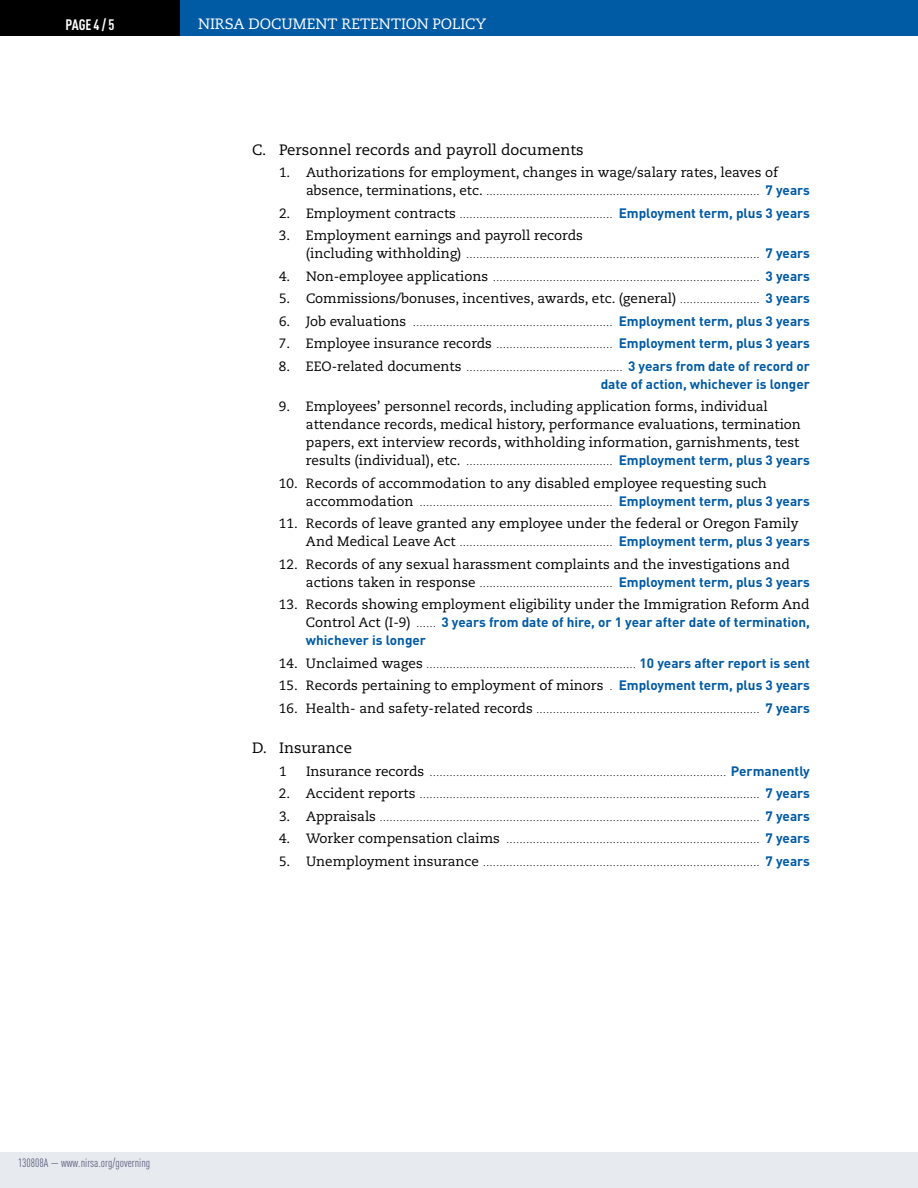
<style>
.page{position:relative;width:918px;height:1188px;background:#fff}
.page>*{position:absolute;margin:0;border:0;box-sizing:border-box;transform-origin:0 0}
.t1{font:15px "Caecilia";color:#000}
.t2{font:15px "Caecilia";color:#fff}
.t3{font:700 15px "DIN Cond";color:#fff}
.t4{font:13.5px/18px "Caecilia";color:#000}
.t5{font:700 13.5px/18px "DIN";color:#005aa4}
.t6{font:300 12px "Caecilia";color:#000}
.t7{font:12px "DIN Cond";color:#616480}
.s1{font-weight:400;font-size:13.5px}
.s2{font-family:"DIN";font-weight:700;font-size:13.5px;color:#005aa4}
.s3{font-weight:300;font-size:12px}
.s4{font-family:"DIN";font-weight:700;color:#005aa4}
.s5{font-family:"Caecilia";font-weight:400;color:#000}
.s6{font-family:"Caecilia";font-weight:300;font-size:12px;color:#000}
</style>
<div class="page">
<div style="left:0;top:0;width:918px;height:36px;background:#005aa4"></div>
<div style="left:0;top:0;width:180px;height:36px;background:#000"></div>
<div style="left:0;top:1152px;width:918px;height:36px;background:#e7eaef"></div>
<p class="t3" style="left:66px;top:16px;width:50px">Page 4 / 5</p>
<p class="t2" style="left:198px;top:15px;width:290px">NIRSA Document Retention Policy</p>
<p class="t1" style="left:252px;top:141px;width:333px">C. Personnel records and payroll documents</p>
<p class="t4" style="left:279px;top:164px;width:501px">1. Authorizations for employment, changes in wage/salary rates, leaves of</p>
<p class="t6" style="left:306px;top:185px;width:505px"><span class="s1">absence, terminations, etc.</span> .................................................................................. <span class="s2">7 years</span></p>
<p class="t6" style="left:279px;top:207px;width:532px"><span class="s1">2. Employment contracts</span> .............................................. <span class="s2">Employment term, plus 3 years</span></p>
<p class="t4" style="left:279px;top:227px;width:305px">3. Employment earnings and payroll records</p>
<p class="t6" style="left:306px;top:248px;width:506px"><span class="s1">(including withholding)</span> ........................................................................................ <span class="s2">7 years</span></p>
<p class="t6" style="left:279px;top:270px;width:532px"><span class="s1">4. Non-employee applications</span> ................................................................................ <span class="s2">3 years</span></p>
<p class="t4" style="left:279px;top:290px;width:532px">5. Commissions/bonuses, incentives, awards, etc. (general) <span class="s3">........................</span> <span class="s4">3 years</span></p>
<p class="t6" style="left:279px;top:315px;width:532px"><span class="s1">6. Job evaluations</span> ............................................................ <span class="s2">Employment term, plus 3 years</span></p>
<p class="t6" style="left:279px;top:338px;width:533px"><span class="s1">7. Employee insurance records</span> ................................... <span class="s2">Employment term, plus 3 years</span></p>
<p class="t6" style="left:279px;top:360px;width:533px"><span class="s1">8. EEO-related documents</span> ............................................... <span class="s2">3 years from date of record or</span></p>
<p class="t5" style="left:601px;top:374px;width:211px">date of action, whichever is longer</p>
<p class="t4" style="left:306px;top:398px;width:496px;text-indent:-27px">9. Employees’ personnel records, including application forms, individual attendance records, medical history, performance evaluations, termination papers, ext interview records, withholding information, garnishments, test</p>
<p class="t6" style="left:306px;top:455px;width:506px"><span class="s1">results (individual), etc.</span> ............................................ <span class="s2">Employment term, plus 3 years</span></p>
<p class="t4" style="left:279px;top:475px;width:489px">10. Records of accommodation to any disabled employee requesting such</p>
<p class="t6" style="left:306px;top:495px;width:506px"><span class="s1">accommodation</span> .......................................................... <span class="s2">Employment term, plus 3 years</span></p>
<p class="t4" style="left:279px;top:515px;width:521px">11. Records of leave granted any employee under the federal or Oregon Family</p>
<p class="t6" style="left:306px;top:536px;width:506px"><span class="s1">And Medical Leave Act</span> .............................................. <span class="s2">Employment term, plus 3 years</span></p>
<p class="t4" style="left:279px;top:556px;width:512px">12. Records of any sexual harassment complaints and the investigations and</p>
<p class="t6" style="left:306px;top:576px;width:506px"><span class="s1">actions taken in response</span> ........................................ <span class="s2">Employment term, plus 3 years</span></p>
<p class="t4" style="left:279px;top:596px;width:532px">13. Records showing employment eligibility under the Immigration Reform And</p>
<p class="t5" style="left:306px;top:613px;width:506px"><span class="s5">Control Act (I-9)</span> <span class="s6">......</span> 3 years from date of hire, or 1 year after date of termination, whichever is longer</p>
<p class="t6" style="left:279px;top:657px;width:533px"><span class="s1">14. Unclaimed wages</span> ............................................................... <span class="s2">10 years after report is sent</span></p>
<p class="t4" style="left:279px;top:677px;width:533px">15. Records pertaining to employment of minors <span class="s3">.</span> <span class="s4">Employment term, plus 3 years</span></p>
<p class="t6" style="left:279px;top:702px;width:533px"><span class="s1">16. Health- and safety-related records</span> ................................................................... <span class="s2">7 years</span></p>
<p class="t1" style="left:252px;top:740px;width:102px">D. Insurance</p>
<p class="t4" style="left:279px;top:763px;width:9px">1</p>
<p class="t6" style="left:306px;top:765px;width:506px"><span class="s1">Insurance records</span> ......................................................................................... <span class="s2">Permanently</span></p>
<p class="t6" style="left:279px;top:788px;width:533px"><span class="s1">2. Accident reports</span> ...................................................................................................... <span class="s2">7 years</span></p>
<p class="t6" style="left:279px;top:810px;width:532px"><span class="s1">3. Appraisals</span> .................................................................................................................. <span class="s2">7 years</span></p>
<p class="t6" style="left:279px;top:833px;width:532px"><span class="s1">4. Worker compensation claims</span> ............................................................................ <span class="s2">7 years</span></p>
<p class="t6" style="left:279px;top:855px;width:532px"><span class="s1">5. Unemployment insurance</span> ................................................................................... <span class="s2">7 years</span></p>
<p class="t7" style="left:18px;top:1156px;width:134px">130808A — www.nirsa.org/governing</p>
</div>
